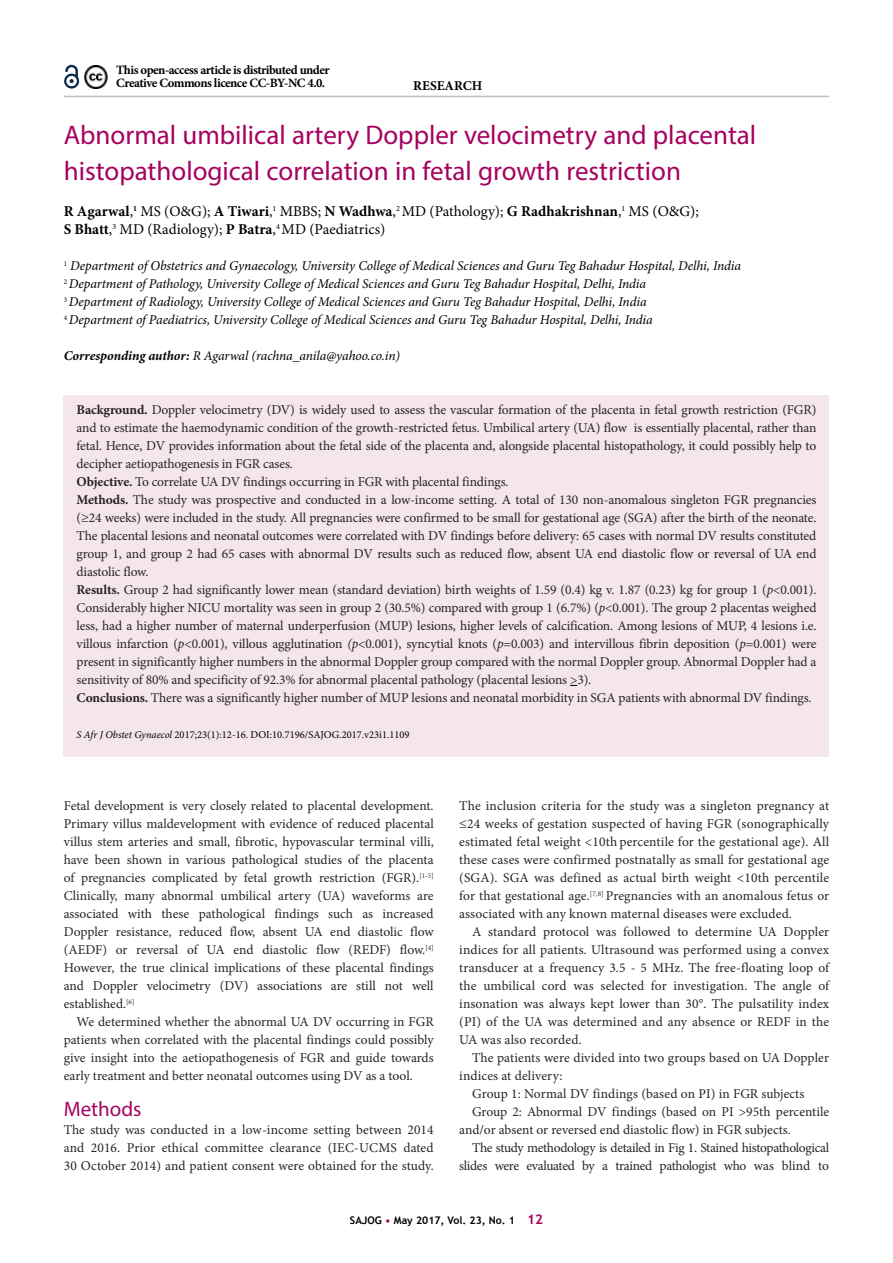
<style>
.page{position:relative;width:893px;height:1263px;background:#fff}
.page>*{position:absolute;margin:0;border:0;box-sizing:border-box;transform-origin:0 0}
.t1{font:27px/36px "Myriad Pro";color:#a60260}
.t2{font:21px "Myriad Pro";color:#a60260}
.t3{font:15px/18px "Minion Pro";color:#000}
.t4{font:13.5px/18px "Minion Pro";letter-spacing:-.01em;color:#252525;text-align:justify}
.t5{font:italic 13.5px/18px "Minion Pro";letter-spacing:-.005em;color:#000}
.t6{font:13.5px "Minion Pro";letter-spacing:.01em;color:#252525}
.t7{font:700 13.5px "Minion Pro";color:#000}
.t8{font:700 12.75px/13.5px "Minion Pro";letter-spacing:-.04em;color:#000}
.t9{font:10.5px "Minion Pro";color:#000}
.t10{font:700 10.5px "Trebuchet MS";color:#000}
.s1{font-weight:700}
.s2{font-style:italic}
.s3{color:#a60260}
.s4{font-size:13.5px;color:#a60260}
</style>
<div class="page">
<hr style="left:64px;top:96px;width:765px;height:1px;background:#bfc0c1">
<div style="left:64px;top:395px;width:765px;height:361px;background:#f5e5ed"></div>
<svg style="left:64px;top:64px;width:16px;height:25px"></svg>
<img style="left:84px;top:65px;width:24px;height:23px">
<p class="t8" style="left:116px;top:63px;width:215px">This open-access article is distributed under<br>Creative Commons licence CC-BY-NC 4.0.</p>
<p class="t7" style="left:413px;top:76px;width:71px">RESEARCH</p>
<h1 class="t1" style="left:64px;top:117px;width:694px">Abnormal umbilical artery Doppler velocimetry and placental histopathological correlation in fetal growth restriction</h1>
<p class="t3" style="left:64px;top:202px;width:637px"><span class="s1">R Agarwal</span>,<sup>1</sup> MS (O&amp;G); <span class="s1">A Tiwari</span>,<sup>1</sup> MBBS; <span class="s1">N Wadhwa</span>,<sup>2</sup> MD (Pathology); <span class="s1">G Radhakrishnan</span>,<sup>1</sup> MS (O&amp;G);<br><span class="s1">S Bhatt</span>,<sup>3</sup> MD (Radiology); <span class="s1">P Batra</span>,<sup>4</sup> MD (Paediatrics)</p>
<p class="t5" style="left:64px;top:257px;width:679px"><sup>1</sup> Department of Obstetrics and Gynaecology, University College of Medical Sciences and Guru Teg Bahadur Hospital, Delhi, India <sup>2</sup> Department of Pathology, University College of Medical Sciences and Guru Teg Bahadur Hospital, Delhi, India<br><sup>3</sup> Department of Radiology, University College of Medical Sciences and Guru Teg Bahadur Hospital, Delhi, India<br><sup>4</sup> Department of Paediatrics, University College of Medical Sciences and Guru Teg Bahadur Hospital, Delhi, India</p>
<p class="t5" style="left:64px;top:347px;width:338px"><span class="s1">Corresponding author:</span> R Agarwal (rachna_anila@yahoo.co.in)</p>
<p class="t4" style="left:77px;top:401px;width:741px;text-align:left"><span class="s1">Background.</span> Doppler velocimetry (DV) is widely used to assess the vascular formation of the placenta in fetal growth restriction (FGR) and to estimate the haemodynamic condition of the growth-restricted fetus. Umbilical artery (UA) flow is essentially placental, rather than fetal. Hence, DV provides information about the fetal side of the placenta and, alongside placental histopathology, it could possibly help to decipher aetiopathogenesis in FGR cases.<br><span class="s1">Objective.</span> To correlate UA DV findings occurring in FGR with placental findings.<br><span class="s1">Methods.</span> The study was prospective and conducted in a low-income setting. A total of 130 non-anomalous singleton FGR pregnancies (≥24 weeks) were included in the study. All pregnancies were confirmed to be small for gestational age (SGA) after the birth of the neonate.<br>The placental lesions and neonatal outcomes were correlated with DV findings before delivery: 65 cases with normal DV results constituted group 1, and group 2 had 65 cases with abnormal DV results such as reduced flow, absent UA end diastolic flow or reversal of UA end diastolic flow.<br><span class="s1">Results.</span> Group 2 had significantly lower mean (standard deviation) birth weights of 1.59 (0.4) kg v. 1.87 (0.23) kg for group 1 (<span class="s2">p</span>&lt;0.001).<br>Considerably higher NICU mortality was seen in group 2 (30.5%) compared with group 1 (6.7%) (<span class="s2">p</span>&lt;0.001). The group 2 placentas weighed less, had a higher number of maternal underperfusion (MUP) lesions, higher levels of calcification. Among lesions of MUP, 4 lesions i.e. villous infarction (<span class="s2">p</span>&lt;0.001), villous agglutination <span class="s2">(p</span>&lt;0.001), syncytial knots (<span class="s2">p</span>=0.003) and intervillous fibrin deposition (<span class="s2">p</span>=0.001) were present in significantly higher numbers in the abnormal Doppler group compared with the normal Doppler group. Abnormal Doppler had a sensitivity of 80% and specificity of 92.3% for abnormal placental pathology (placental lesions &gt;3).<br><span class="s1">Conclusions.</span> There was a significantly higher number of MUP lesions and neonatal morbidity in SGA patients with abnormal DV findings.</p>
<p class="t9" style="left:77px;top:728px;width:335px"><span class="s2">S Afr J Obstet Gynaecol</span> 2017;23(1):12-16. DOI:10.7196/SAJOG.2017.v23i1.1109</p>
<p class="t4" style="left:64px;top:797px;width:371px">Fetal development is very closely related to placental development.<br>Primary villus maldevelopment with evidence of reduced placental villus stem arteries and small, fibrotic, hypovascular terminal villi, have been shown in various pathological studies of the placenta of pregnancies complicated by fetal growth restriction (FGR).<sup>[1-5] </sup>Clinically, many abnormal umbilical artery (UA) waveforms are associated with these pathological findings such as increased Doppler resistance, reduced flow, absent UA end diastolic flow (AEDF) or reversal of UA end diastolic flow (REDF) flow.<sup>[4] </sup>However, the true clinical implications of these placental findings and Doppler velocimetry (DV) associations are still not well established.<sup>[6]</sup></p>
<p class="t4" style="left:64px;top:1013px;width:371px;text-indent:13px">We determined whether the abnormal UA DV occurring in FGR patients when correlated with the placental findings could possibly give insight into the aetiopathogenesis of FGR and guide towards early treatment and better neonatal outcomes using DV as a tool.</p>
<h2 class="t2" style="left:64px;top:1096px;width:79px">Methods</h2>
<p class="t4" style="left:64px;top:1121px;width:371px">The study was conducted in a low-income setting between 2014 and 2016. Prior ethical committee clearance (IEC-UCMS dated 30 October 2014) and patient consent were obtained for the study.</p>
<p class="t4" style="left:459px;top:797px;width:371px">The inclusion criteria for the study was a singleton pregnancy at ≤24 weeks of gestation suspected of having FGR (sonographically estimated fetal weight &lt;10th percentile for the gestational age). All these cases were confirmed postnatally as small for gestational age (SGA). SGA was defined as actual birth weight &lt;10th percentile for that gestational age.<sup>[7,8]</sup> Pregnancies with an anomalous fetus or associated with any known maternal diseases were excluded.</p>
<p class="t4" style="left:459px;top:923px;width:371px;text-indent:13px">A standard protocol was followed to determine UA Doppler indices for all patients. Ultrasound was performed using a convex transducer at a frequency 3.5 - 5 MHz. The free-floating loop of the umbilical cord was selected for investigation. The angle of insonation was always kept lower than 30°. The pulsatility index (PI) of the UA was determined and any absence or REDF in the UA was also recorded.</p>
<p class="t6" style="left:472px;top:1049px;width:359px">The patients were divided into two groups based on UA Doppler</p>
<p class="t6" style="left:459px;top:1067px;width:105px">indices at delivery:</p>
<p class="t4" style="left:472px;top:1085px;width:334px">Group 1: Normal DV findings (based on PI) in FGR subjects</p>
<p class="t4" style="left:472px;top:1103px;width:359px">Group 2: Abnormal DV findings (based on PI &gt;95th percentile</p>
<p class="t4" style="left:459px;top:1121px;width:333px">and/or absent or reversed end diastolic flow) in FGR subjects.</p>
<p class="t4" style="left:472px;top:1139px;width:359px">The study methodology is detailed in Fig 1. Stained histopathological</p>
<p class="t4" style="left:459px;top:1157px;width:371px">slides were evaluated by a trained pathologist who was blind to</p>
<p class="t10" style="left:350px;top:1214px;width:195px">SAJOG <span class="s3">•</span> May 2017, Vol. 23, No. 1 <span class="s4">12</span></p>
</div>
